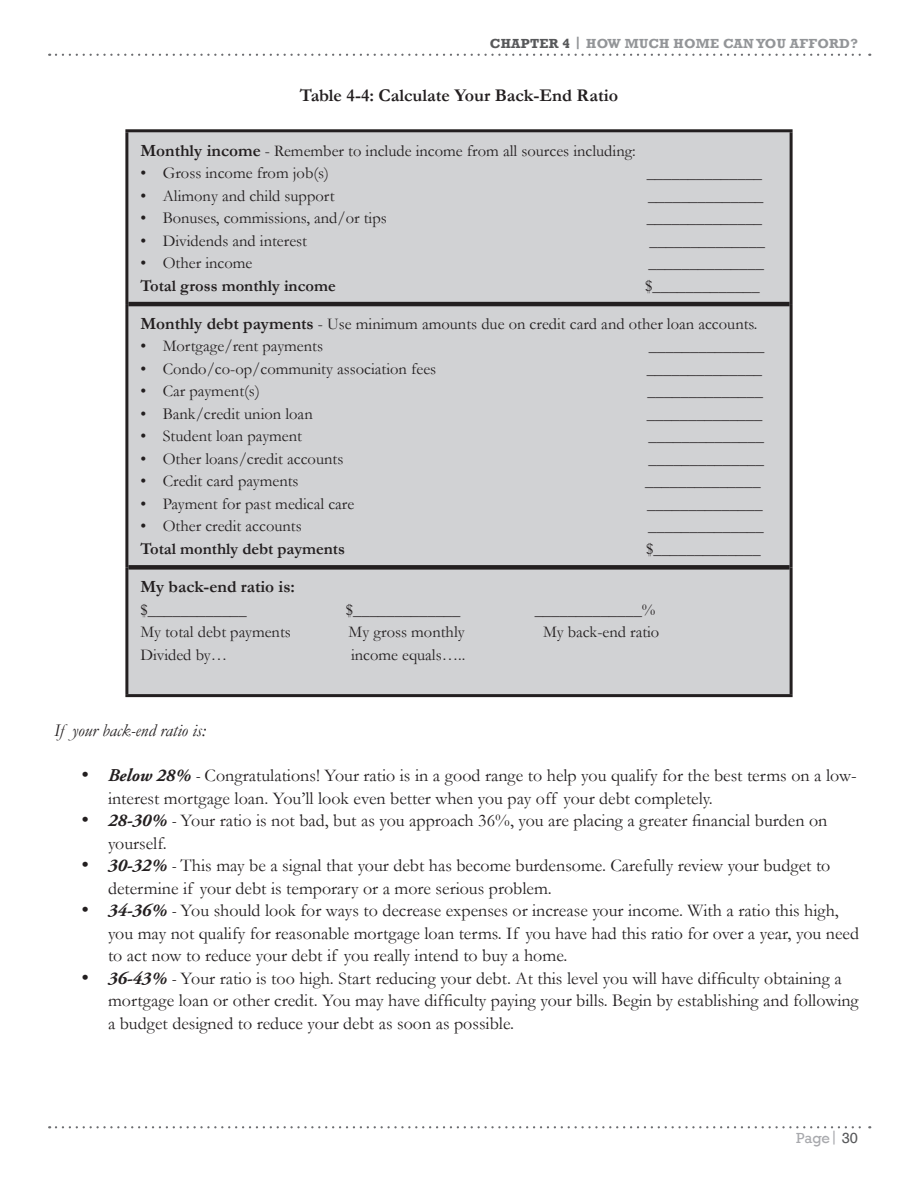
<style>
.page{position:relative;width:918px;height:1188px;background:#fff}
.page>*{position:absolute;margin:0;border:0;box-sizing:border-box;transform-origin:0 0}
.t1{font:18px/22.5px "Garamond";color:#231f20}
.t2{font:700 18px "Garamond";color:#231f20}
.t3{font:italic 18px "Garamond";color:#231f20}
.t4{font:700 17.25px "Garamond";color:#231f20}
.t5{font:16.5px "Garamond";color:#231f20}
.t6{font:700 16.5px "Garamond";color:#231f20}
.t7{font:15px "Rockwell";letter-spacing:-.01em;color:#a8a9ad}
.t8{font:700 13.5px "Rockwell";letter-spacing:.02em;color:#939598}
.s1{color:#57585a}
.s2{font-weight:700;font-size:17.25px}
.s3{font-family:"Adobe Garamond Pro";font-weight:700;font-style:italic}
.s4{font-style:italic}
</style>
<div class="page">
<svg style="left:56px;top:54px;width:814px;height:2px"></svg>
<svg style="left:56px;top:1126px;width:814px;height:2px"></svg>
<div style="left:127px;top:131px;width:664px;height:173px;background:#d1d2d4"></div>
<div style="left:127px;top:304px;width:664px;height:263px;background:#d1d2d4"></div>
<div style="left:127px;top:567px;width:664px;height:129px;background:#d1d2d4"></div>
<hr style="left:128px;top:302px;width:662px;height:4px;background:#231f20">
<div style="left:128px;top:565px;width:662px;height:5px;background:#231f20"></div>
<hr style="left:125px;top:129px;width:668px;height:3px;background:#231f20">
<hr style="left:125px;top:132px;width:3px;height:172px;background:#231f20">
<hr style="left:790px;top:132px;width:3px;height:172px;background:#231f20">
<hr style="left:125px;top:304px;width:3px;height:263px;background:#231f20">
<hr style="left:790px;top:304px;width:3px;height:263px;background:#231f20">
<hr style="left:125px;top:567px;width:3px;height:127px;background:#231f20">
<hr style="left:790px;top:567px;width:3px;height:127px;background:#231f20">
<hr style="left:125px;top:694px;width:668px;height:3px;background:#231f20">
<p class="t8" style="left:490px;top:35px;width:370px"><span class="s1">CHAPTER 4</span> | HOW MUCH HOME CAN YOU AFFORD?</p>
<p class="t2" style="left:300px;top:84px;width:320px">Table 4-4: Calculate Your Back-End Ratio</p>
<p class="t5" style="left:140px;top:141px;width:497px"><span class="s2">Monthly income</span> - Remember to include income from all sources including:</p>
<p class="t5" style="left:140px;top:163px;width:190px">• Gross income from job(s)</p>
<p class="t5" style="left:140px;top:186px;width:196px">• Alimony and child support</p>
<p class="t5" style="left:140px;top:208px;width:248px">• Bonuses, commissions, and/or tips</p>
<p class="t5" style="left:140px;top:231px;width:168px">• Dividends and interest</p>
<p class="t5" style="left:140px;top:253px;width:114px">• Other income</p>
<p class="t5" style="left:647px;top:163px;width:117px">______________</p>
<p class="t5" style="left:648px;top:186px;width:117px">______________</p>
<p class="t5" style="left:647px;top:208px;width:117px">______________</p>
<p class="t5" style="left:649px;top:231px;width:117px">______________</p>
<p class="t5" style="left:648px;top:253px;width:117px">______________</p>
<p class="t6" style="left:140px;top:276px;width:197px">Total gross monthly income</p>
<p class="t5" style="left:645px;top:276px;width:116px">$_____________</p>
<p class="t5" style="left:140px;top:314px;width:619px"><span class="s2">Monthly debt payments</span> - Use minimum amounts due on credit card and other loan accounts.</p>
<p class="t5" style="left:140px;top:336px;width:184px">• Mortgage/rent payments</p>
<p class="t5" style="left:649px;top:336px;width:117px">______________</p>
<p class="t5" style="left:140px;top:359px;width:297px">• Condo/co-op/community association fees</p>
<p class="t5" style="left:647px;top:359px;width:117px">______________</p>
<p class="t5" style="left:140px;top:381px;width:121px">• Car payment(s)</p>
<p class="t5" style="left:648px;top:381px;width:117px">______________</p>
<p class="t5" style="left:140px;top:404px;width:174px">• Bank/credit union loan</p>
<p class="t5" style="left:647px;top:404px;width:117px">______________</p>
<p class="t5" style="left:140px;top:426px;width:163px">• Student loan payment</p>
<p class="t5" style="left:649px;top:426px;width:117px">______________</p>
<p class="t5" style="left:140px;top:449px;width:204px">• Other loans/credit accounts</p>
<p class="t5" style="left:649px;top:449px;width:117px">______________</p>
<p class="t5" style="left:140px;top:471px;width:160px">• Credit card payments</p>
<p class="t5" style="left:645px;top:471px;width:117px">______________</p>
<p class="t5" style="left:140px;top:494px;width:215px">• Payment for past medical care</p>
<p class="t5" style="left:647px;top:494px;width:117px">______________</p>
<p class="t5" style="left:140px;top:516px;width:163px">• Other credit accounts</p>
<p class="t5" style="left:648px;top:516px;width:117px">______________</p>
<p class="t6" style="left:140px;top:539px;width:206px">Total monthly debt payments</p>
<p class="t5" style="left:646px;top:539px;width:116px">$_____________</p>
<p class="t4" style="left:140px;top:576px;width:156px">My back-end ratio is:</p>
<p class="t5" style="left:140px;top:600px;width:108px">$____________</p>
<p class="t5" style="left:346px;top:600px;width:116px">$_____________</p>
<p class="t5" style="left:535px;top:600px;width:122px">_____________%</p>
<p class="t5" style="left:140px;top:622px;width:152px">My total debt payments</p>
<p class="t5" style="left:349px;top:622px;width:118px">My gross monthly</p>
<p class="t5" style="left:543px;top:622px;width:118px">My back-end ratio</p>
<p class="t5" style="left:140px;top:645px;width:88px">Divided by…</p>
<p class="t5" style="left:351px;top:645px;width:116px">income equals…..</p>
<p class="t3" style="left:54px;top:720px;width:153px">If your back-end ratio is:</p>
<p class="t1" style="left:81px;top:764px;width:777px">• <span class="s3">Below 28%</span> <span class="s4">-</span> Congratulations! Your ratio is in a good range to help you qualify for the best terms on a low-</p>
<p class="t1" style="left:108px;top:787px;width:606px">interest mortgage loan. You’ll look even better when you pay off your debt completely.</p>
<p class="t1" style="left:81px;top:809px;width:748px">• <span class="s3">28-30%</span> <span class="s4">-</span> Your ratio is not bad, but as you approach 36%, you are placing a greater financial burden on</p>
<p class="t1" style="left:108px;top:832px;width:60px">yourself.</p>
<p class="t1" style="left:81px;top:854px;width:751px">• <span class="s3">30-32%</span> <span class="s4">-</span> This may be a signal that your debt has become burdensome. Carefully review your budget to</p>
<p class="t1" style="left:108px;top:877px;width:445px">determine if your debt is temporary or a more serious problem.</p>
<p class="t1" style="left:108px;top:899px;width:753px;text-indent:-27px">• <span class="s3">34-36%</span> <span class="s4">-</span> You should look for ways to decrease expenses or increase your income. With a ratio this high, you may not qualify for reasonable mortgage loan terms. If you have had this ratio for over a year, you need to act now to reduce your debt if you really intend to buy a home.</p>
<p class="t1" style="left:108px;top:967px;width:752px;text-indent:-27px">• <span class="s3">36-43%</span> <span class="s4">-</span> Your ratio is too high. Start reducing your debt. At this level you will have difficulty obtaining a mortgage loan or other credit. You may have difficulty paying your bills. Begin by establishing and following</p>
<p class="t1" style="left:108px;top:1012px;width:408px">a budget designed to reduce your debt as soon as possible.</p>
<p class="t7" style="left:796px;top:1129px;width:63px">Page| <span class="s1">30</span></p>
</div>
